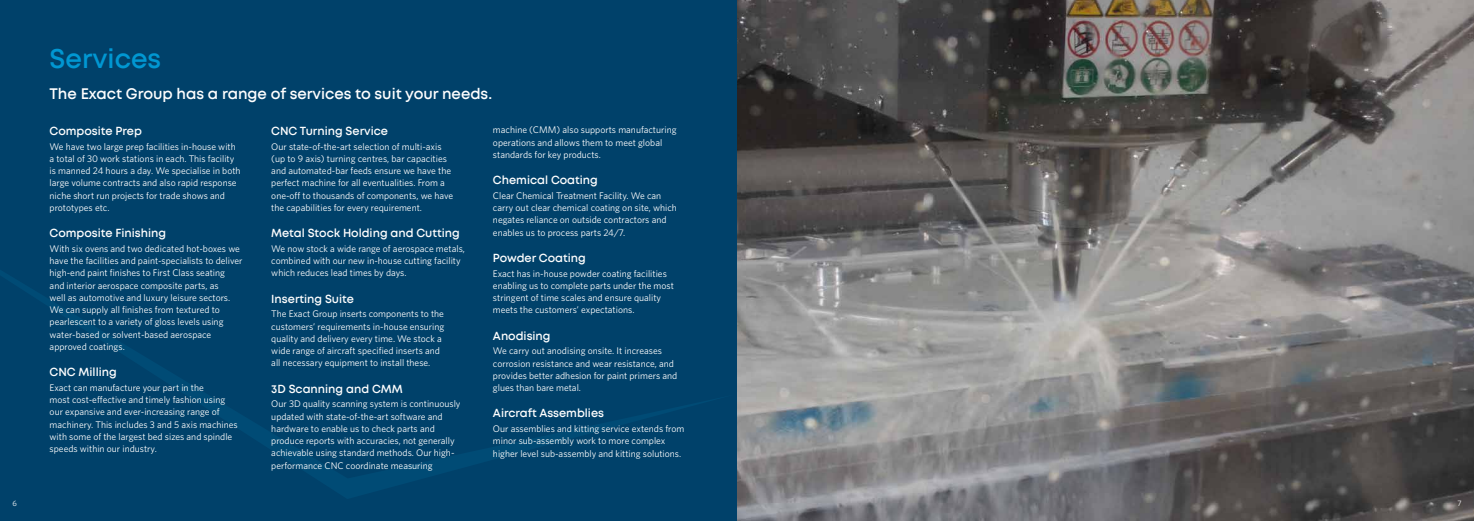
<style>
.page{position:relative;width:1474px;height:521px;background:#fff}
.page>*{position:absolute;margin:0;border:0;box-sizing:border-box;transform-origin:0 0}
.t1{font:600 26.25px "Mont";color:#0097d2}
.t2{font:600 14.88px "Mont";color:#fff}
.t3{font:600 11.38px "Mont";color:#fff}
.t4{font:9.62px/12.2px "Whitney";color:#fff}
.t5{font:7.88px "Whitney";color:#fff}
</style>
<div class="page">
<div style="left:0;top:0;width:737px;height:521px;background:#00416a"></div>
<svg style="left:0;top:271px;width:707px;height:227px"></svg>
<img style="left:737px;top:0;width:736px;height:521px">
<h1 class="t1" style="left:50px;top:46px;width:113px">Services</h1>
<h2 class="t2" style="left:50px;top:86px;width:444px">The Exact Group has a range of services to suit your needs.</h2>
<p class="t3" style="left:50px;top:125px;width:94px">Composite Prep</p>
<p class="t4" style="left:50px;top:140px;width:192px">We have two large prep facilities in-house with a total of 30 work stations in each. This facility is manned 24 hours a day. We specialise in both large volume contracts and also rapid response niche short run projects for trade shows and prototypes etc.</p>
<p class="t3" style="left:50px;top:227px;width:118px">Composite Finishing</p>
<p class="t4" style="left:50px;top:242px;width:194px">With six ovens and two dedicated hot-boxes we have the facilities and paint-specialists to deliver high-end paint finishes to First Class seating<br>and interior aerospace composite parts, as<br>well as automotive and luxury leisure sectors.<br>We can supply all finishes from textured to pearlescent to a variety of gloss levels using water-based or solvent-based aerospace approved coatings.</p>
<p class="t3" style="left:50px;top:366px;width:69px">CNC Milling</p>
<p class="t4" style="left:50px;top:381px;width:190px">Exact can manufacture your part in the<br>most cost-effective and timely fashion using our expansive and ever-increasing range of machinery. This includes 3 and 5 axis machines with some of the largest bed sizes and spindle speeds within our industry.</p>
<p class="t3" style="left:271px;top:125px;width:118px">CNC Turning Service</p>
<p class="t4" style="left:271px;top:140px;width:183px">Our state-of-the-art selection of multi-axis (up to 9 axis) turning centres, bar capacities and automated-bar feeds ensure we have the perfect machine for all eventualities. From a one-off to thousands of components, we have the capabilities for every requirement.</p>
<p class="t3" style="left:271px;top:227px;width:190px">Metal Stock Holding and Cutting</p>
<p class="t4" style="left:271px;top:242px;width:195px">We now stock a wide range of aerospace metals, combined with our new in-house cutting facility which reduces lead times by days.</p>
<p class="t3" style="left:271px;top:293px;width:84px">Inserting Suite</p>
<p class="t4" style="left:271px;top:308px;width:174px">The Exact Group inserts components to the customers’ requirements in-house ensuring quality and delivery every time. We stock a wide range of aircraft specified inserts and all necessary equipment to install these.</p>
<p class="t3" style="left:271px;top:383px;width:133px">3D Scanning and CMM</p>
<p class="t4" style="left:271px;top:398px;width:191px">Our 3D quality scanning system is continuously updated with state-of-the-art software and hardware to enable us to check parts and produce reports with accuracies, not generally achievable using standard methods. Our high&shy;performance CNC coordinate measuring</p>
<p class="t4" style="left:493px;top:124px;width:185px">machine (CMM) also supports manufacturing operations and allows them to meet global standards for key products.</p>
<p class="t3" style="left:493px;top:175px;width:106px">Chemical Coating</p>
<p class="t4" style="left:493px;top:189px;width:185px">Clear Chemical Treatment Facility. We can carry out clear chemical coating on site, which negates reliance on outside contractors and enables us to process parts 24/7.</p>
<p class="t3" style="left:493px;top:252px;width:94px">Powder Coating</p>
<p class="t4" style="left:493px;top:267px;width:182px">Exact has in-house powder coating facilities enabling us to complete parts under the most stringent of time scales and ensure quality meets the customers’ expectations.</p>
<p class="t3" style="left:493px;top:330px;width:59px">Anodising</p>
<p class="t4" style="left:493px;top:345px;width:186px">We carry out anodising onsite. It increases corrosion resistance and wear resistance, and provides better adhesion for paint primers and glues than bare metal.</p>
<p class="t3" style="left:493px;top:408px;width:113px">Aircraft Assemblies</p>
<p class="t4" style="left:493px;top:422px;width:193px">Our assemblies and kitting service extends from minor sub-assembly work to more complex higher level sub-assembly and kitting solutions.</p>
<p class="t5" style="left:12px;top:498px;width:6px">6</p>
<p class="t5" style="left:1457px;top:498px;width:6px">7</p>
</div>
